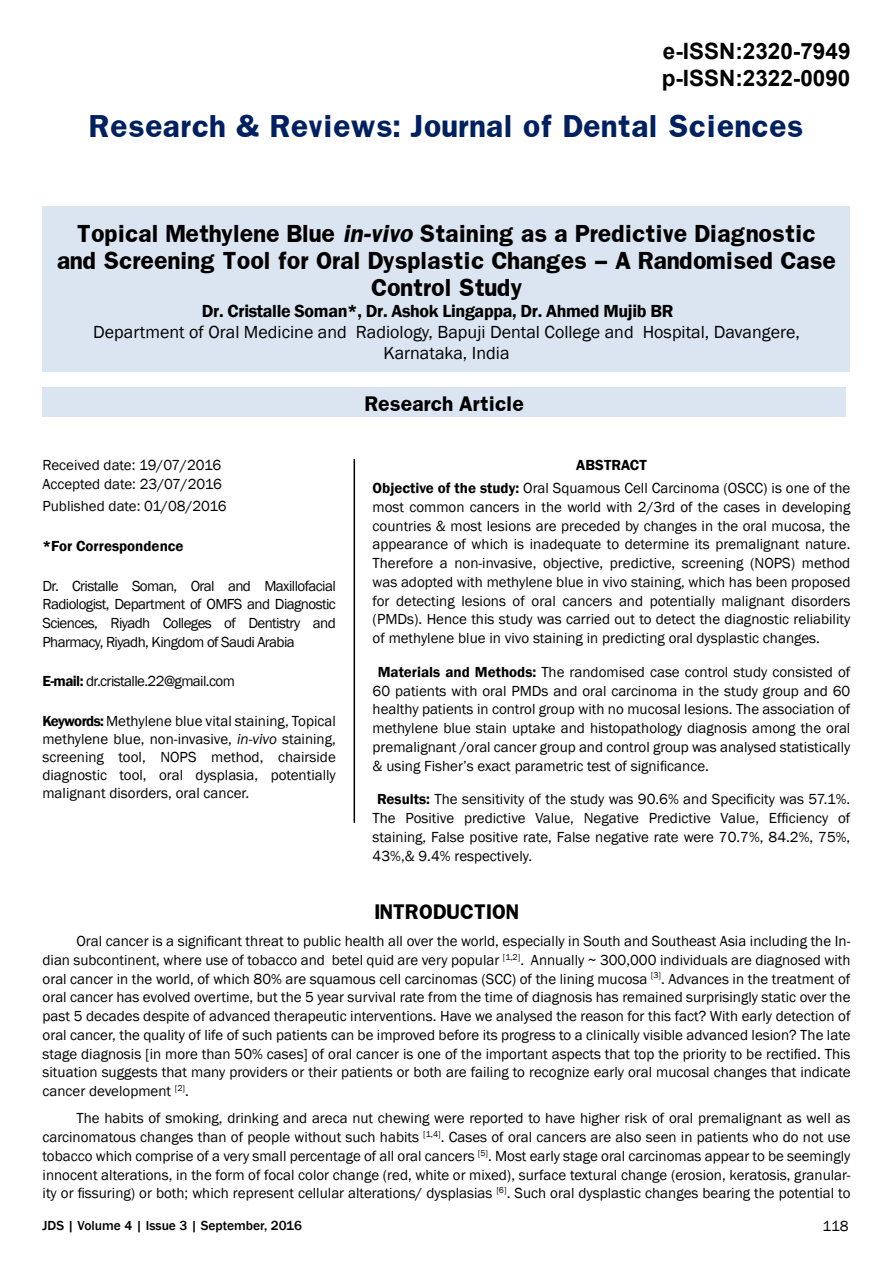
<style>
.page{position:relative;width:893px;height:1263px;background:#fff}
.page>*{position:absolute;margin:0;border:0;box-sizing:border-box;transform-origin:0 0}
.t1{font:700 27px "Franklin";color:#002060}
.t2{font:700 22.5px/27px "Arial";color:#000}
.t3{font:700 21px/27px "Franklin";letter-spacing:-.02em;color:#000;text-align:center}
.t4{font:18px/21px "Franklin Gothic";color:#000;text-align:center}
.t5{font:600 18px "Franklin Gothic";letter-spacing:-.02em;color:#000}
.t6{font:700 18px "Franklin";letter-spacing:-.02em;color:#000}
.t7{font:700 18px "Franklin";color:#000}
.t8{font:15px/18.8px "Franklin Gothic";color:#000;text-align:justify}
.t9{font:15px "Franklin Gothic";letter-spacing:-.04em;color:#000}
.t10{font:600 15px "Franklin Gothic";color:#000}
.t11{font:500 13.5px "Franklin Gothic";color:#000}
.s1{font-style:italic}
.s2{font-weight:600}
</style>
<div class="page">
<div style="left:43px;top:387px;width:803px;height:29px;background:#dbe5f1"></div>
<div style="left:43px;top:206px;width:807px;height:166px;background:#dbe5f1"></div>
<hr style="left:354px;top:459px;width:1px;height:364px;background:#000">
<h2 class="t2" style="left:662px;top:38px;width:190px">e-ISSN:2320-7949 p-ISSN:2322-0090</h2>
<h1 class="t1" style="left:89px;top:108px;width:716px">Research &amp; Reviews: Journal of Dental Sciences</h1>
<h3 class="t3" style="left:57px;top:219px;width:781px">Topical Methylene Blue <span class="s1">in-vivo</span> Staining as a Predictive Diagnostic and Screening Tool for Oral Dysplastic Changes – A Randomised Case<br>Control Study</h3>
<p class="t5" style="left:202px;top:300px;width:473px">Dr. Cristalle Soman*, Dr. Ashok Lingappa, Dr. Ahmed Mujib BR</p>
<p class="t4" style="left:93px;top:322px;width:708px">Department of Oral Medicine and Radiology, Bapuji Dental College and Hospital, Davangere,<br>Karnataka, India</p>
<p class="t8" style="left:42px;top:456px;width:181px">Received date: 19/07/2016<br>Accepted date: 23/07/2016</p>
<p class="t8" style="left:42px;top:497px;width:186px">Published date: 01/08/2016</p>
<p class="t10" style="left:42px;top:536px;width:143px">*For Correspondence</p>
<p class="t8" style="left:42px;top:577px;width:295px">Dr. Cristalle Soman, Oral and Maxillofacial Radiologist, Department of OMFS and Diagnostic Sciences, Riyadh Colleges of Dentistry and Pharmacy, Riyadh, Kingdom of Saudi Arabia</p>
<p class="t9" style="left:42px;top:672px;width:194px"><span class="s2">E-mail:</span> dr.cristalle.22@gmail.com</p>
<p class="t8" style="left:42px;top:712px;width:295px;line-height:18px"><span class="s2">Keywords:</span>Methylene blue vital staining, Topical methylene blue, non-invasive, <span class="s1">in-vivo</span> staining, screening tool, NOPS method, chairside diagnostic tool, oral dysplasia, potentially malignant disorders, oral cancer.</p>
<p class="t6" style="left:365px;top:391px;width:161px">Research Article</p>
<p class="t8" style="left:373px;top:454px;width:479px;line-height:23px;text-align:center"><span class="s2">ABSTRACT<br>Objective of the study:</span> Oral Squamous Cell Carcinoma (OSCC) is one of the</p>
<p class="t8" style="left:373px;top:498px;width:479px">most common cancers in the world with 2/3rd of the cases in developing countries &amp; most lesions are preceded by changes in the oral mucosa, the appearance of which is inadequate to determine its premalignant nature.<br>Therefore a non-invasive, objective, predictive, screening (NOPS) method was adopted with methylene blue in vivo staining, which has been proposed for detecting lesions of oral cancers and potentially malignant disorders (PMDs). Hence this study was carried out to detect the diagnostic reliability of methylene blue in vivo staining in predicting oral dysplastic changes.</p>
<p class="t8" style="left:373px;top:663px;width:479px;text-indent:5px"><span class="s2">Materials and Methods:</span> The randomised case control study consisted of 60 patients with oral PMDs and oral carcinoma in the study group and 60 healthy patients in control group with no mucosal lesions. The association of methylene blue stain uptake and histopathology diagnosis among the oral premalignant /oral cancer group and control group was analysed statistically &amp; using Fisher’s exact parametric test of significance.</p>
<p class="t8" style="left:373px;top:790px;width:479px"><span class="s2">Results:</span> The sensitivity of the study was 90.6% and Specificity was 57.1%.<br>The Positive predictive Value, Negative Predictive Value, Efficiency of staining, False positive rate, False negative rate were 70.7%, 84.2%, 75%, 43%,&amp; 9.4% respectively.</p>
<p class="t7" style="left:374px;top:899px;width:146px">INTRODUCTION</p>
<p class="t8" style="left:42px;top:932px;width:810px;text-indent:34px">Oral cancer is a significant threat to public health all over the world, especially in South and Southeast Asia including the In&shy;dian subcontinent, where use of tobacco and betel quid are very popular <sup>[1,2]</sup>. Annually ~ 300,000 individuals are diagnosed with oral cancer in the world, of which 80% are squamous cell carcinomas (SCC) of the lining mucosa <sup>[3]</sup>. Advances in the treatment of oral cancer has evolved overtime, but the 5 year survival rate from the time of diagnosis has remained surprisingly static over the past 5 decades despite of advanced therapeutic interventions. Have we analysed the reason for this fact? With early detection of oral cancer, the quality of life of such patients can be improved before its progress to a clinically visible advanced lesion? The late stage diagnosis [in more than 50% cases] of oral cancer is one of the important aspects that top the priority to be rectified. This situation suggests that many providers or their patients or both are failing to recognize early oral mucosal changes that indicate cancer development <sup>[2]</sup>.</p>
<p class="t8" style="left:43px;top:1109px;width:809px;text-indent:34px">The habits of smoking, drinking and areca nut chewing were reported to have higher risk of oral premalignant as well as carcinomatous changes than of people without such habits <sup>[1,4]</sup>. Cases of oral cancers are also seen in patients who do not use tobacco which comprise of a very small percentage of all oral cancers <sup>[5]</sup>. Most early stage oral carcinomas appear to be seemingly innocent alterations, in the form of focal color change (red, white or mixed), surface textural change (erosion, keratosis, granular&shy;ity or fissuring) or both; which represent cellular alterations/ dysplasias <sup>[6]</sup>. Such oral dysplastic changes bearing the potential to</p>
<p class="t11" style="left:43px;top:1217px;width:261px">JDS | Volume 4 | Issue 3 | September, 2016</p>
<p class="t8" style="left:822px;top:1217px;width:28px">118</p>
</div>
